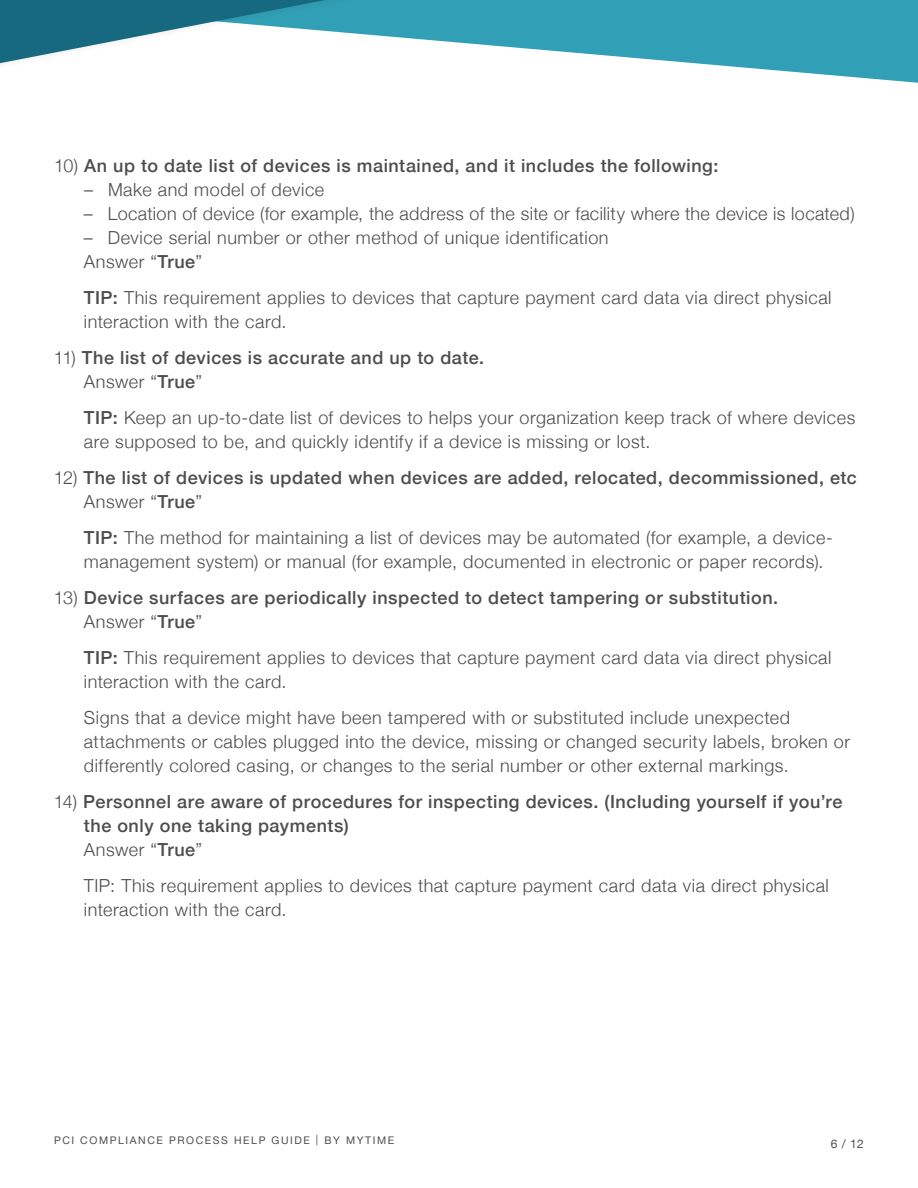
<style>
.page{position:relative;width:918px;height:1188px;background:#fff}
.page>*{position:absolute;margin:0;border:0;box-sizing:border-box;transform-origin:0 0}
.t1{font:300 18px/24px "Helvetica Neue";letter-spacing:.03em;color:#4d4d4d}
.t2{font:500 18px/24px "Helvetica Neue";letter-spacing:.03em;color:#4d4d4d}
.t3{font:12px "Helvetica Neue";color:#4d4d4d}
.t4{font:10.5px "Helvetica Neue";letter-spacing:.15em;color:#4d4d4d}
.s1{font-weight:300}
.s2{font-weight:500}
</style>
<div class="page">
<svg style="left:566px;top:0;width:352px;height:83px;fill:#319fb5"></svg>
<svg style="left:0;top:0;width:566px;height:64px"></svg>
<p class="t2" style="left:54px;top:152px;width:666px"><span class="s1">10)</span> An up to date list of devices is maintained, and it includes the following:</p>
<p class="t1" style="left:84px;top:176px;width:242px">– Make and model of device</p>
<p class="t1" style="left:84px;top:200px;width:772px">– Location of device (for example, the address of the site or facility where the device is located)</p>
<p class="t1" style="left:84px;top:224px;width:526px">– Device serial number or other method of unique identification<br>Answer “<span class="s2">True</span>”</p>
<p class="t1" style="left:84px;top:284px;width:749px"><span class="s2">TIP:</span> This requirement applies to devices that capture payment card data via direct physical interaction with the card.</p>
<p class="t2" style="left:84px;top:344px;width:402px;text-indent:-30px"><span class="s1">11)</span> The list of devices is accurate and up to date.<br><span class="s1">Answer “</span>True<span class="s1">”</span></p>
<p class="t1" style="left:84px;top:404px;width:773px"><span class="s2">TIP:</span> Keep an up-to-date list of devices to helps your organization keep track of where devices are supposed to be, and quickly identify if a device is missing or lost.</p>
<p class="t2" style="left:84px;top:464px;width:775px;text-indent:-30px"><span class="s1">12)</span> The list of devices is updated when devices are added, relocated, decommissioned, etc<br><span class="s1">Answer “</span>True<span class="s1">”</span></p>
<p class="t1" style="left:84px;top:524px;width:750px"><span class="s2">TIP:</span> The method for maintaining a list of devices may be automated (for example, a device&shy;management system) or manual (for example, documented in electronic or paper records).</p>
<p class="t2" style="left:84px;top:584px;width:696px;text-indent:-30px"><span class="s1">13)</span> Device surfaces are periodically inspected to detect tampering or substitution.<br><span class="s1">Answer “</span>True<span class="s1">”</span></p>
<p class="t1" style="left:84px;top:644px;width:749px"><span class="s2">TIP:</span> This requirement applies to devices that capture payment card data via direct physical interaction with the card.</p>
<p class="t1" style="left:84px;top:704px;width:768px">Signs that a device might have been tampered with or substituted include unexpected attachments or cables plugged into the device, missing or changed security labels, broken or differently colored casing, or changes to the serial number or other external markings.</p>
<p class="t2" style="left:84px;top:788px;width:760px;text-indent:-30px"><span class="s1">14)</span> Personnel are aware of procedures for inspecting devices. (Including yourself if you’re the only one taking payments)<br><span class="s1">Answer “</span>True<span class="s1">”</span></p>
<p class="t1" style="left:84px;top:872px;width:746px">TIP: This requirement applies to devices that capture payment card data via direct physical interaction with the card.</p>
<p class="t4" style="left:54px;top:1133px;width:342px">PCI COMPLIANCE PROCESS HELP GUIDE | BY MYTIME</p>
<p class="t3" style="left:831px;top:1135px;width:35px">6 / 12</p>
</div>
